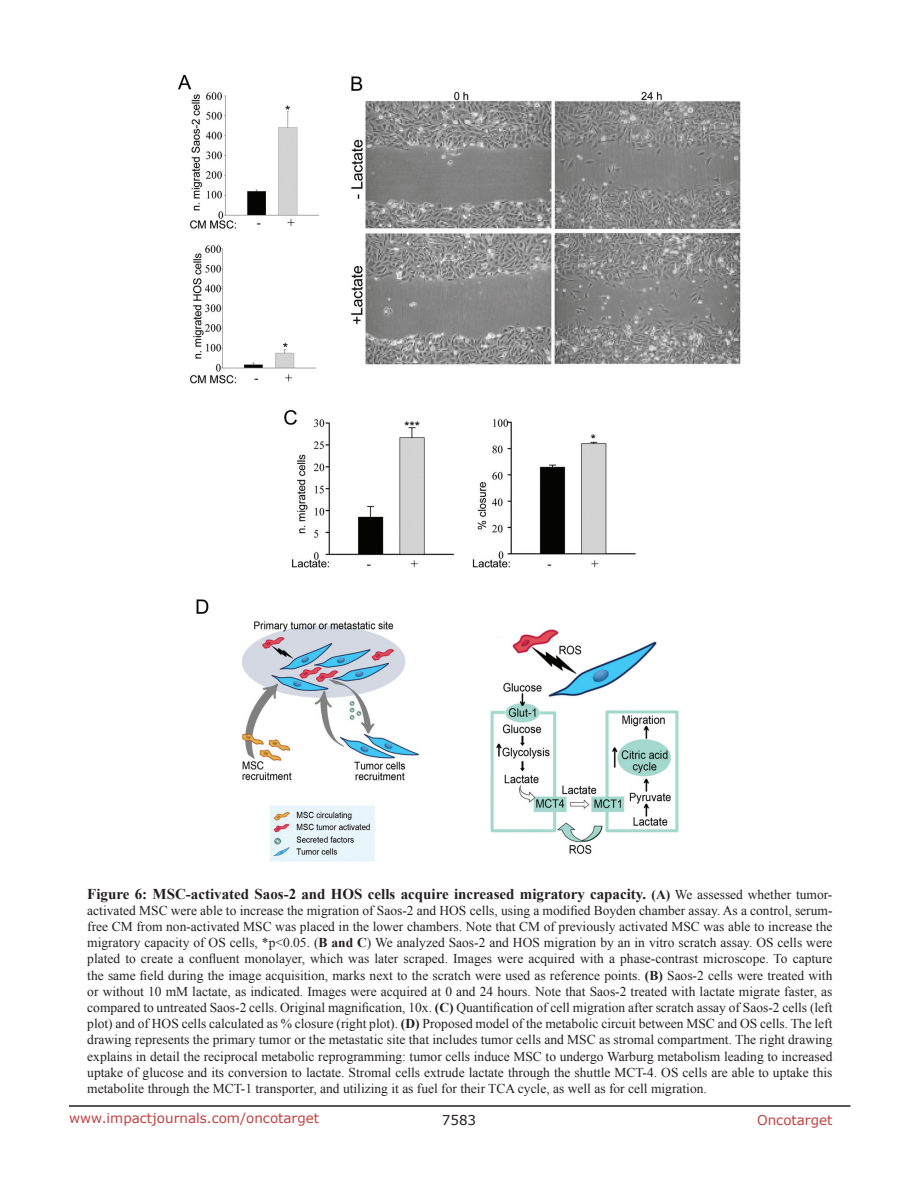
<style>
.page{position:relative;width:918px;height:1188px;background:#fff}
.page>*{position:absolute;margin:0;border:0;box-sizing:border-box;transform-origin:0 0}
.FigureText{font:700 15px "Times New Roman";color:#231f20}
.FigureText-2{font:13.5px/16.2px "Times New Roman";color:#231f20;text-align:justify}
.t1{font:13.5px "Verdana";color:#c24141}
.t2{font:13.5px "Verdana";color:#231f20}
.s1{font-size:13.5px}
.s2{font-weight:400;font-size:13.5px}
.s3{font-weight:700}
</style>
<div class="page">
<hr style="left:69px;top:1105px;width:781px;height:2px;background:#231f20">
<img style="left:179px;top:76px;width:562px;height:785px">
<p class="FigureText" style="left:87px;top:883px;width:747px">Figure 6: MSC-activated Saos-2 and HOS cells acquire increased migratory capacity. <span class="s1">(A)</span> <span class="s2">We assessed whether tumor-</span></p>
<p class="FigureText-2" style="left:87px;top:902px;width:747px">activated MSC were able to increase the migration of Saos-2 and HOS cells, using a modified Boyden chamber assay. As a control, serum&shy;free CM from non-activated MSC was placed in the lower chambers. Note that CM of previously activated MSC was able to increase the migratory capacity of OS cells, *p&lt;0.05. (<span class="s3">B and C</span>) We analyzed Saos-2 and HOS migration by an in vitro scratch assay. OS cells were plated to create a confluent monolayer, which was later scraped. Images were acquired with a phase-contrast microscope. To capture the same field during the image acquisition, marks next to the scratch were used as reference points. <span class="s3">(B)</span> Saos-2 cells were treated with or without 10 mM lactate, as indicated. Images were acquired at 0 and 24 hours. Note that Saos-2 treated with lactate migrate faster, as compared to untreated Saos-2 cells. Original magnification, 10x. <span class="s3">(C)</span> Quantification of cell migration after scratch assay of Saos-2 cells (left plot) and of HOS cells calculated as % closure (right plot). <span class="s3">(D)</span> Proposed model of the metabolic circuit between MSC and OS cells. The left drawing represents the primary tumor or the metastatic site that includes tumor cells and MSC as stromal compartment. The right drawing explains in detail the reciprocal metabolic reprogramming: tumor cells induce MSC to undergo Warburg metabolism leading to increased uptake of glucose and its conversion to lactate. Stromal cells extrude lactate through the shuttle MCT-4. OS cells are able to uptake this metabolite through the MCT-1 transporter, and utilizing it as fuel for their TCA cycle, as well as for cell migration.</p>
<p class="t1" style="left:69px;top:1109px;width:252px">www.impactjournals.com/oncotarget</p>
<p class="t2" style="left:442px;top:1111px;width:36px">7583</p>
<p class="t1" style="left:757px;top:1111px;width:77px">Oncotarget</p>
</div>
